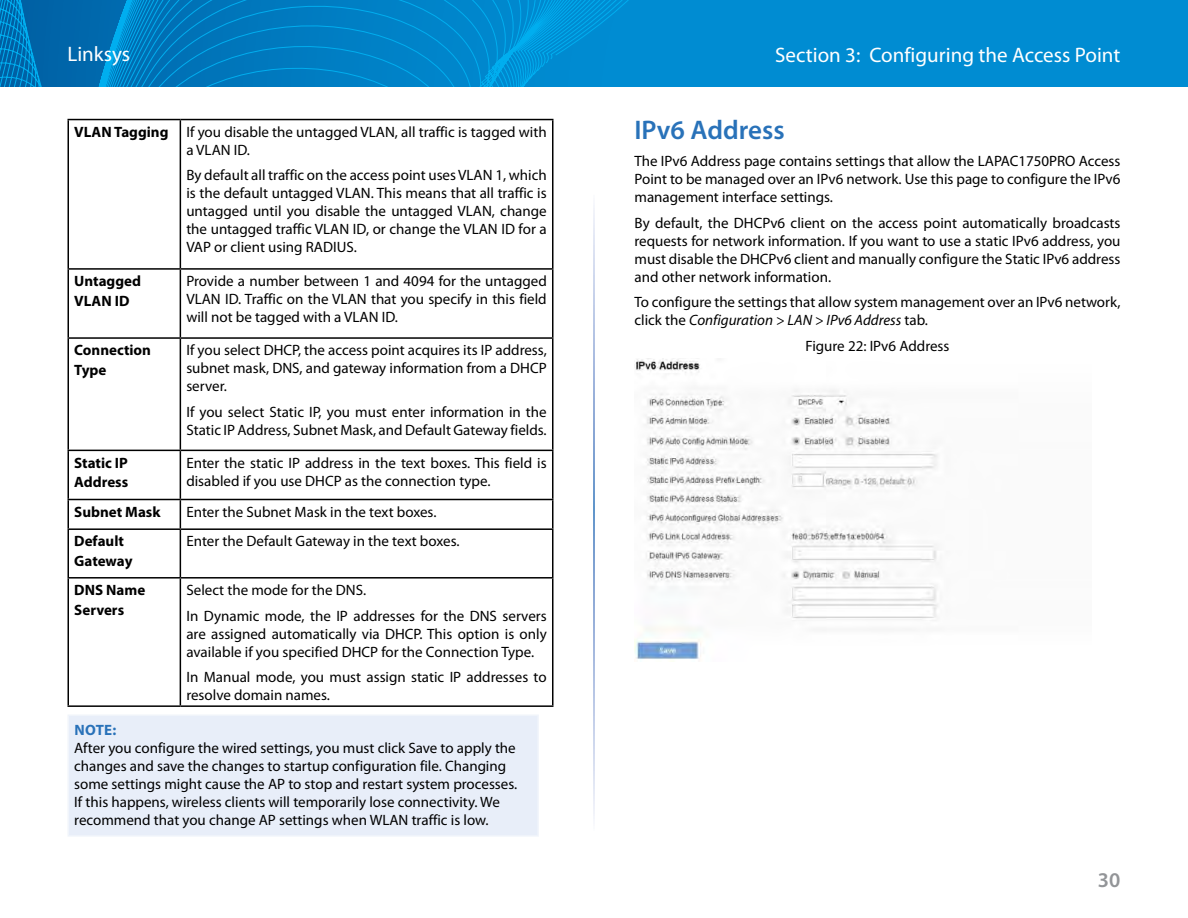
<style>
.page{position:relative;width:1188px;height:918px;background:#fff}
.page>*{position:absolute;margin:0;border:0;box-sizing:border-box;transform-origin:0 0}
.t1{font:600 27px "Myriad Pro";color:#2972b9}
.t2{font:21px "Myriad Pro";color:#fff}
.t3{font:600 21px "Myriad Pro";color:#939598}
.t4{font:15px/18px "Myriad Pro";color:#000}
.t5{font:700 15px/19.5px "Myriad Pro";color:#000}
.t6{font:italic 15px "Myriad";color:#000}
.t7{font:700 15px "Myriad Pro";color:#2972b9}
.s1{font-weight:700}
.s2{font-family:"Myriad Pro";font-style:normal}
</style>
<div class="page">
<div style="left:0;top:0;width:1188px;height:86px;background:#008cd2"></div>
<svg style="left:0;top:0;width:629px;height:86px"></svg>
<hr style="left:68px;top:119px;width:112px;height:1px;background:#000">
<hr style="left:68px;top:120px;width:1px;height:148px;background:#000">
<hr style="left:180px;top:119px;width:374px;height:1px;background:#000">
<hr style="left:180px;top:120px;width:1px;height:148px;background:#000">
<hr style="left:552px;top:120px;width:2px;height:148px;background:#000">
<hr style="left:68px;top:268px;width:112px;height:2px;background:#000">
<hr style="left:68px;top:270px;width:1px;height:67px;background:#000">
<hr style="left:180px;top:268px;width:374px;height:2px;background:#000">
<hr style="left:180px;top:270px;width:1px;height:67px;background:#000">
<hr style="left:552px;top:270px;width:2px;height:67px;background:#000">
<hr style="left:68px;top:337px;width:112px;height:2px;background:#000">
<hr style="left:68px;top:339px;width:1px;height:111px;background:#000">
<hr style="left:180px;top:337px;width:374px;height:2px;background:#000">
<hr style="left:180px;top:339px;width:1px;height:111px;background:#000">
<hr style="left:552px;top:339px;width:2px;height:111px;background:#000">
<hr style="left:68px;top:450px;width:112px;height:1px;background:#000">
<hr style="left:68px;top:451px;width:1px;height:48px;background:#000">
<hr style="left:180px;top:450px;width:374px;height:1px;background:#000">
<hr style="left:180px;top:451px;width:1px;height:48px;background:#000">
<hr style="left:552px;top:451px;width:2px;height:48px;background:#000">
<hr style="left:68px;top:499px;width:112px;height:1px;background:#000">
<svg style="left:68px;top:500px;width:1px;height:28px"></svg>
<hr style="left:180px;top:499px;width:374px;height:1px;background:#000">
<svg style="left:180px;top:500px;width:1px;height:28px"></svg>
<hr style="left:552px;top:500px;width:2px;height:28px;background:#000">
<hr style="left:68px;top:528px;width:112px;height:2px;background:#000">
<hr style="left:68px;top:530px;width:1px;height:47px;background:#000">
<hr style="left:180px;top:528px;width:374px;height:2px;background:#000">
<hr style="left:180px;top:530px;width:1px;height:47px;background:#000">
<hr style="left:552px;top:530px;width:2px;height:47px;background:#000">
<hr style="left:68px;top:577px;width:112px;height:2px;background:#000">
<hr style="left:68px;top:579px;width:1px;height:126px;background:#000">
<hr style="left:180px;top:577px;width:374px;height:2px;background:#000">
<hr style="left:180px;top:579px;width:1px;height:126px;background:#000">
<hr style="left:552px;top:579px;width:2px;height:126px;background:#000">
<hr style="left:68px;top:705px;width:112px;height:2px;background:#000">
<hr style="left:180px;top:705px;width:374px;height:2px;background:#000">
<div style="left:68px;top:715px;width:470px;height:121px;background:#e8eef9"></div>
<hr style="left:68px;top:716px;width:1px;height:119px;background:#f1f5fb">
<hr style="left:537px;top:716px;width:2px;height:119px;background:#f1f5fb">
<hr style="left:68px;top:714px;width:471px;height:2px;background:#f1f5fb">
<hr style="left:68px;top:835px;width:471px;height:2px;background:#f1f5fb">
<img style="left:634px;top:358px;width:304px;height:302px">
<h2 class="t2" style="left:68px;top:43px;width:64px">Linksys</h2>
<h2 class="t2" style="left:775px;top:43px;width:347px">Section 3: Configuring the Access Point</h2>
<p class="t4" style="left:186px;top:123px;width:362px;text-indent:-112px"><span class="s1">VLAN Tagging</span> If you disable the untagged VLAN, all traffic is tagged with a VLAN ID.</p>
<p class="t4" style="left:186px;top:167px;width:362px;text-align:justify">By default all traffic on the access point uses VLAN 1, which is the default untagged VLAN. This means that all traffic is untagged until you disable the untagged VLAN, change the untagged traffic VLAN ID, or change the VLAN ID for a VAP or client using RADIUS.</p>
<p class="t5" style="left:74px;top:272px;width:68px">Untagged<br>VLAN ID</p>
<p class="t4" style="left:186px;top:272px;width:362px;text-align:justify">Provide a number between 1 and 4094 for the untagged VLAN ID. Traffic on the VLAN that you specify in this field will not be tagged with a VLAN ID.</p>
<p class="t5" style="left:74px;top:341px;width:78px">Connection<br>Type</p>
<p class="t4" style="left:186px;top:342px;width:362px;text-align:justify">If you select DHCP, the access point acquires its IP address, subnet mask, DNS, and gateway information from a DHCP server.</p>
<p class="t4" style="left:186px;top:403px;width:362px">If you select Static IP, you must enter information in the<br>Static IP Address, Subnet Mask, and Default Gateway fields.</p>
<p class="t5" style="left:74px;top:453px;width:56px">Static IP<br>Address</p>
<p class="t4" style="left:186px;top:454px;width:362px">Enter the static IP address in the text boxes. This field is disabled if you use DHCP as the connection type.</p>
<p class="t5" style="left:74px;top:502px;width:88px">Subnet Mask</p>
<p class="t4" style="left:186px;top:503px;width:250px">Enter the Subnet Mask in the text boxes.</p>
<p class="t5" style="left:74px;top:532px;width:60px">Default<br>Gateway</p>
<p class="t4" style="left:186px;top:533px;width:273px">Enter the Default Gateway in the text boxes.</p>
<p class="t5" style="left:74px;top:580px;width:73px">DNS Name<br>Servers</p>
<p class="t4" style="left:186px;top:578px;width:362px;line-height:25.5px">Select the mode for the DNS.<br>In Dynamic mode, the IP addresses for the DNS servers</p>
<p class="t4" style="left:186px;top:625px;width:362px">are assigned automatically via DHCP. This option is only available if you specified DHCP for the Connection Type.</p>
<p class="t4" style="left:186px;top:668px;width:362px">In Manual mode, you must assign static IP addresses to resolve domain names.</p>
<p class="t7" style="left:74px;top:722px;width:43px">note:</p>
<p class="t4" style="left:74px;top:739px;width:443px">After you configure the wired settings, you must click Save to apply the changes and save the changes to startup configuration file. Changing some settings might cause the AP to stop and restart system processes.<br>If this happens, wireless clients will temporarily lose connectivity. We recommend that you change AP settings when WLAN traffic is low.</p>
<h1 class="t1" style="left:634px;top:115px;width:152px">IPv6 Address</h1>
<p class="t4" style="left:634px;top:152px;width:487px;text-align:justify">The IPv6 Address page contains settings that allow the LAPAC1750PRO Access Point to be managed over an IPv6 network. Use this page to configure the IPv6 management interface settings.</p>
<p class="t4" style="left:634px;top:214px;width:488px;text-align:justify">By default, the DHCPv6 client on the access point automatically broadcasts requests for network information. If you want to use a static IPv6 address, you must disable the DHCPv6 client and manually configure the Static IPv6 address and other network information.</p>
<p class="t4" style="left:634px;top:294px;width:488px">To configure the settings that allow system management over an IPv6 network,</p>
<p class="t6" style="left:634px;top:313px;width:294px"><span class="s2">click the</span> Configuration &gt; LAN &gt; IPv6 Address <span class="s2">tab.</span></p>
<p class="t4" style="left:806px;top:337px;width:145px">Figure 22: IPv6 Address</p>
<h2 class="t3" style="left:1098px;top:869px;width:24px">30</h2>
</div>
